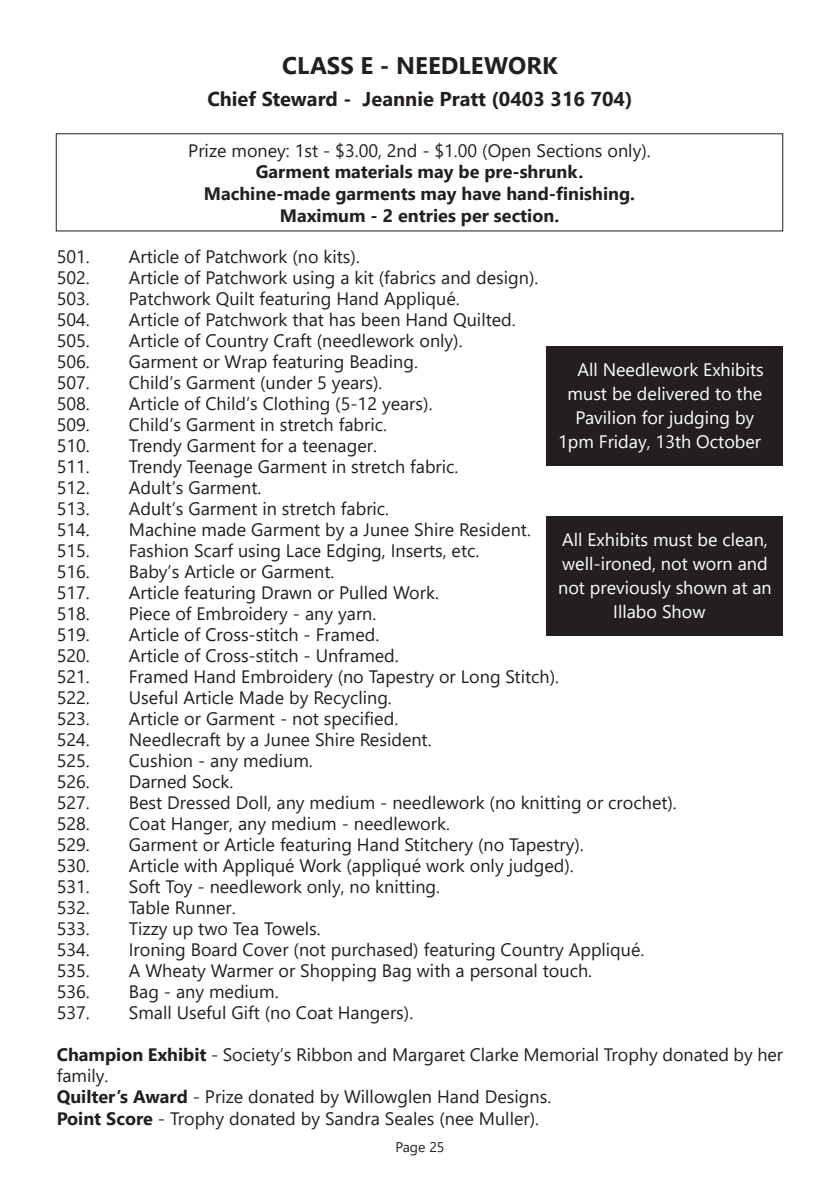
<style>
.page{position:relative;width:840px;height:1191px;background:#fff}
.page>*{position:absolute;margin:0;border:0;box-sizing:border-box;transform-origin:0 0}
.t1{font:700 24px "Segoe UI";color:#231f20}
.t2{font:700 20px "Segoe UI";color:#231f20}
.t3{font:18px/21.2px "Segoe UI";color:#231f20}
.t4{font:18px "Segoe UI";color:#fff}
.t5{font:700 18px/21.6px "Segoe UI";color:#231f20;text-align:center}
.t6{font:14px "Segoe UI";color:#231f20}
.s1{font-weight:700}
</style>
<div class="page">
<div style="left:546px;top:516px;width:236px;height:119px;background:#231f20"></div>
<div style="left:546px;top:346px;width:236px;height:119px;background:#231f20"></div>
<h1 class="t1" style="left:282px;top:43px;width:277px">CLASS E - NEEDLEWORK</h1>
<p class="t2" style="left:207px;top:80px;width:426px">Chief Steward - Jeannie Pratt (0403 316 704)</p>
<p class="t3" style="left:188px;top:138px;width:463px">Prize money: 1st - $3.00, 2nd - $1.00 (Open Sections only).</p>
<p class="t5" style="left:204px;top:160px;width:432px">Garment materials may be pre-shrunk.<br>Machine-made garments may have hand-finishing.<br>Maximum - 2 entries per section.</p>
<p class="t3" style="left:57px;top:244px;width:35px">501.</p>
<p class="t3" style="left:129px;top:244px;width:232px">Article of Patchwork (no kits).</p>
<p class="t3" style="left:57px;top:265px;width:35px">502.</p>
<p class="t3" style="left:129px;top:265px;width:411px">Article of Patchwork using a kit (fabrics and design).</p>
<p class="t3" style="left:57px;top:286px;width:35px">503.</p>
<p class="t3" style="left:129px;top:286px;width:332px">Patchwork Quilt featuring Hand Appliqué.</p>
<p class="t3" style="left:57px;top:307px;width:35px">504.</p>
<p class="t3" style="left:129px;top:307px;width:388px">Article of Patchwork that has been Hand Quilted.</p>
<p class="t3" style="left:57px;top:328px;width:35px">505.</p>
<p class="t3" style="left:129px;top:328px;width:335px">Article of Country Craft (needlework only).</p>
<p class="t3" style="left:57px;top:349px;width:35px">506.</p>
<p class="t3" style="left:129px;top:349px;width:290px">Garment or Wrap featuring Beading.</p>
<p class="t3" style="left:57px;top:370px;width:35px">507.</p>
<p class="t3" style="left:129px;top:370px;width:255px">Child’s Garment (under 5 years).</p>
<p class="t3" style="left:57px;top:391px;width:35px">508.</p>
<p class="t3" style="left:129px;top:391px;width:305px">Article of Child’s Clothing (5-12 years).</p>
<p class="t3" style="left:57px;top:412px;width:35px">509.</p>
<p class="t3" style="left:129px;top:412px;width:259px">Child’s Garment in stretch fabric.</p>
<p class="t3" style="left:57px;top:433px;width:35px">510.</p>
<p class="t3" style="left:129px;top:433px;width:249px">Trendy Garment for a teenager.</p>
<p class="t3" style="left:57px;top:454px;width:35px">511.</p>
<p class="t3" style="left:129px;top:454px;width:331px">Trendy Teenage Garment in stretch fabric.</p>
<p class="t3" style="left:57px;top:475px;width:35px">512.</p>
<p class="t3" style="left:129px;top:475px;width:134px">Adult’s Garment.</p>
<p class="t3" style="left:57px;top:496px;width:35px">513.</p>
<p class="t3" style="left:129px;top:496px;width:262px">Adult’s Garment in stretch fabric.</p>
<p class="t3" style="left:57px;top:517px;width:35px">514.</p>
<p class="t3" style="left:129px;top:517px;width:403px">Machine made Garment by a Junee Shire Resident.</p>
<p class="t3" style="left:57px;top:538px;width:35px">515.</p>
<p class="t3" style="left:129px;top:538px;width:352px">Fashion Scarf using Lace Edging, Inserts, etc.</p>
<p class="t3" style="left:57px;top:559px;width:35px">516.</p>
<p class="t3" style="left:129px;top:559px;width:207px">Baby’s Article or Garment.</p>
<p class="t3" style="left:57px;top:580px;width:35px">517.</p>
<p class="t3" style="left:129px;top:580px;width:311px">Article featuring Drawn or Pulled Work.</p>
<p class="t3" style="left:57px;top:601px;width:35px">518.</p>
<p class="t3" style="left:129px;top:601px;width:249px">Piece of Embroidery - any yarn.</p>
<p class="t3" style="left:57px;top:622px;width:35px">519.</p>
<p class="t3" style="left:129px;top:622px;width:252px">Article of Cross-stitch - Framed.</p>
<p class="t3" style="left:57px;top:643px;width:35px">520.</p>
<p class="t3" style="left:129px;top:643px;width:271px">Article of Cross-stitch - Unframed.</p>
<p class="t3" style="left:57px;top:664px;width:35px">521.</p>
<p class="t3" style="left:129px;top:664px;width:431px">Framed Hand Embroidery (no Tapestry or Long Stitch).</p>
<p class="t3" style="left:57px;top:685px;width:35px">522.</p>
<p class="t3" style="left:129px;top:685px;width:264px">Useful Article Made by Recycling.</p>
<p class="t3" style="left:57px;top:706px;width:35px">523.</p>
<p class="t3" style="left:129px;top:706px;width:271px">Article or Garment - not specified.</p>
<p class="t3" style="left:57px;top:727px;width:35px">524.</p>
<p class="t3" style="left:129px;top:727px;width:304px">Needlecraft by a Junee Shire Resident.</p>
<p class="t3" style="left:57px;top:748px;width:35px">525.</p>
<p class="t3" style="left:129px;top:748px;width:185px">Cushion - any medium.</p>
<p class="t3" style="left:57px;top:769px;width:35px">526.</p>
<p class="t3" style="left:129px;top:769px;width:106px">Darned Sock.</p>
<p class="t3" style="left:57px;top:790px;width:35px">527.</p>
<p class="t3" style="left:129px;top:790px;width:549px">Best Dressed Doll, any medium - needlework (no knitting or crochet).</p>
<p class="t3" style="left:57px;top:811px;width:35px">528.</p>
<p class="t3" style="left:129px;top:811px;width:322px">Coat Hanger, any medium - needlework.</p>
<p class="t3" style="left:57px;top:832px;width:35px">529.</p>
<p class="t3" style="left:129px;top:832px;width:456px">Garment or Article featuring Hand Stitchery (no Tapestry).</p>
<p class="t3" style="left:57px;top:853px;width:35px">530.</p>
<p class="t3" style="left:129px;top:853px;width:446px">Article with Appliqué Work (appliqué work only judged).</p>
<p class="t3" style="left:57px;top:874px;width:35px">531.</p>
<p class="t3" style="left:129px;top:874px;width:312px">Soft Toy - needlework only, no knitting.</p>
<p class="t3" style="left:57px;top:895px;width:35px">532.</p>
<p class="t3" style="left:129px;top:895px;width:108px">Table Runner.</p>
<p class="t3" style="left:57px;top:916px;width:35px">533.</p>
<p class="t3" style="left:129px;top:916px;width:193px">Tizzy up two Tea Towels.</p>
<p class="t3" style="left:57px;top:937px;width:35px">534.</p>
<p class="t3" style="left:129px;top:937px;width:517px">Ironing Board Cover (not purchased) featuring Country Appliqué.</p>
<p class="t3" style="left:57px;top:958px;width:35px">535.</p>
<p class="t3" style="left:129px;top:958px;width:464px">A Wheaty Warmer or Shopping Bag with a personal touch.</p>
<p class="t3" style="left:57px;top:979px;width:35px">536.</p>
<p class="t3" style="left:129px;top:979px;width:151px">Bag - any medium.</p>
<p class="t3" style="left:57px;top:1000px;width:35px">537.</p>
<p class="t3" style="left:129px;top:1000px;width:286px">Small Useful Gift (no Coat Hangers).</p>
<p class="t3" style="left:57px;top:1042px;width:727px"><span class="s1">Champion Exhibit</span> - Society’s Ribbon and Margaret Clarke Memorial Trophy donated by her family.<br><span class="s1">Quilter’s Award</span> - Prize donated by Willowglen Hand Designs.<br><span class="s1">Point Score</span> - Trophy donated by Sandra Seales (nee Muller).</p>
<p class="t4" style="left:577px;top:353px;width:188px">All Needlework Exhibits</p>
<p class="t4" style="left:567px;top:377px;width:196px">must be delivered to the</p>
<p class="t4" style="left:575px;top:401px;width:180px">Pavilion for judging by</p>
<p class="t4" style="left:557px;top:425px;width:204px">1pm Friday, 13th October</p>
<p class="t4" style="left:562px;top:523px;width:207px">All Exhibits must be clean,</p>
<p class="t4" style="left:562px;top:547px;width:207px">well-ironed, not worn and</p>
<p class="t4" style="left:558px;top:571px;width:215px">not previously shown at an</p>
<p class="t4" style="left:613px;top:595px;width:94px">Illabo Show</p>
<p class="t6" style="left:395px;top:1134px;width:50px">Page 25</p>
</div>
